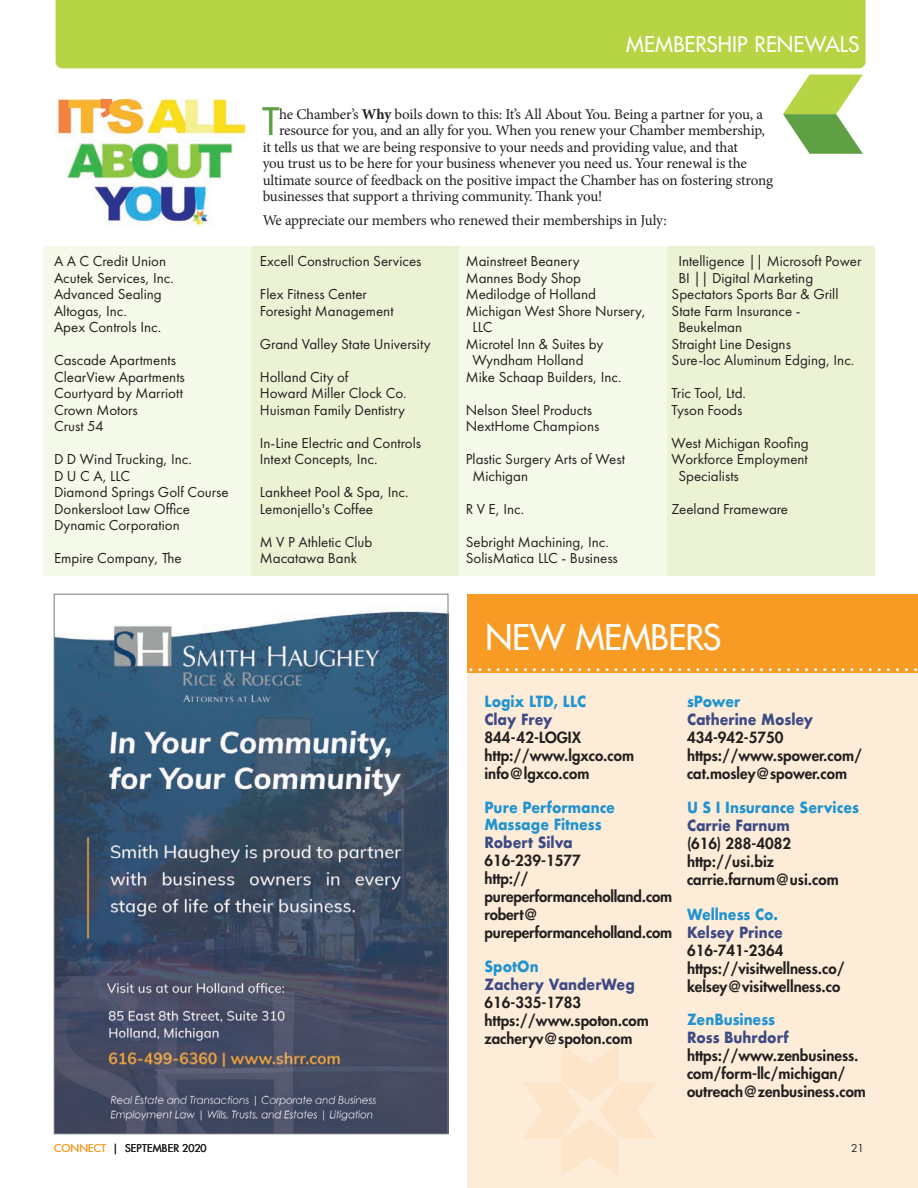
<style>
.page{position:relative;width:918px;height:1188px;background:#fff}
.page>*{position:absolute;margin:0;border:0;box-sizing:border-box;transform-origin:0 0}
.t1{font:36.9px "Futura";color:#5ea043}
.t2{font:34.5px "Futura";letter-spacing:-.015em;color:#fff}
.t3{font:21px "Futura";letter-spacing:.005em;color:#fff}
.t4{font:15px/16.5px "Futura PT";color:#231f20}
.t5{font:15px "Minion Pro";letter-spacing:-.015em;color:#231f20}
.t6{font:800 15px/18px "Futura";color:#231f20}
.t7{font:700 15px/16.5px "Futura";color:#2193d1;scale:.9 1}
.t8{font:700 15px "Futura";color:#3e4a85;scale:.9 1}
.t9{font:10.5px "Futura";letter-spacing:.02em;color:#231f20}
.t10{font:10.5px "Futura";color:#231f20}
.s1{font-weight:700}
.s2{color:#f89b24}
.s3{font-style:inherit}
</style>
<div class="page">
<div style="left:44px;top:246px;width:207px;height:330px;background:#f5f9e9"></div>
<div style="left:459px;top:246px;width:208px;height:330px;background:#f5f9e9"></div>
<div style="left:251px;top:246px;width:208px;height:330px;background:#ebf3d4"></div>
<div style="left:667px;top:246px;width:207px;height:330px;background:#ebf3d4"></div>
<div style="left:56px;top:0;width:810px;height:68px;background:#b6d443"></div>
<svg style="left:783px;top:75px;width:80px;height:79px"></svg>
<div style="left:467px;top:669px;width:451px;height:519px;background:#fdedd8"></div>
<svg style="left:524px;top:1045px;width:132px;height:130px"></svg>
<div style="left:467px;top:594px;width:451px;height:79px;background:#f89b24"></div>
<svg style="left:469px;top:668px;width:449px;height:3px"></svg>
<img style="left:56px;top:611px;width:390px;height:521px">
<img style="left:57px;top:98px;width:189px;height:128px">
<h3 class="t3" style="left:626px;top:31px;width:235px">MEMBERSHIP RENEWALS</h3>
<p class="t4" style="left:54px;top:253px;width:121px">A A C Credit Union<br>Acutek Services, Inc.<br>Advanced Sealing<br>Altogas, Inc.<br>Apex Controls Inc.</p>
<p class="t4" style="left:54px;top:352px;width:132px">Cascade Apartments<br>ClearView Apartments<br>Courtyard by Marriott<br>Crown Motors<br>Crust 54</p>
<p class="t4" style="left:54px;top:451px;width:176px">D D Wind Trucking, Inc.<br>D U C A, LLC<br>Diamond Springs Golf Course<br>Donkersloot Law Office<br>Dynamic Corporation</p>
<p class="t4" style="left:54px;top:550px;width:129px">Empire Company, The</p>
<h1 class="t1" style="left:263px;top:99px;width:18px">T</h1>
<p class="t5" style="left:279px;top:104px;width:485px">he Chamber’s <span class="s1">Why</span> boils down to this: It’s All About You. Being a partner for you, a</p>
<p class="t5" style="left:279px;top:121px;width:488px">resource for you, and an ally for you. When you renew your Chamber membership,</p>
<p class="t5" style="left:263px;top:137px;width:477px">it tells us that we are being responsive to your needs and providing value, and that</p>
<p class="t5" style="left:263px;top:154px;width:486px">you trust us to be here for your business whenever you need us. Your renewal is the</p>
<p class="t5" style="left:263px;top:170px;width:512px">ultimate source of feedback on the positive impact the Chamber has on fostering strong</p>
<p class="t5" style="left:263px;top:187px;width:341px">businesses that support a thriving community. Thank you!</p>
<p class="t5" style="left:263px;top:210px;width:406px">We appreciate our members who renewed their memberships in July:</p>
<p class="t4" style="left:260px;top:253px;width:163px">Excell Construction Services</p>
<p class="t4" style="left:260px;top:286px;width:135px">Flex Fitness Center<br>Foresight Management</p>
<p class="t4" style="left:260px;top:336px;width:172px">Grand Valley State University</p>
<p class="t4" style="left:260px;top:369px;width:148px">Holland City of<br>Howard Miller Clock Co.<br>Huisman Family Dentistry</p>
<p class="t4" style="left:260px;top:435px;width:163px">In-Line Electric and Controls<br>Intext Concepts, Inc.</p>
<p class="t4" style="left:260px;top:484px;width:150px">Lankheet Pool &amp; Spa, Inc.<br>Lemonjello's Coffee</p>
<p class="t4" style="left:260px;top:534px;width:114px">M V P Athletic Club<br>Macatawa Bank</p>
<p class="t4" style="left:466px;top:253px;width:115px">Mainstreet Beanery</p>
<p class="t4" style="left:466px;top:270px;width:117px">Mannes Body Shop</p>
<p class="t4" style="left:466px;top:286px;width:132px">Medilodge of Holland</p>
<p class="t4" style="left:466px;top:303px;width:182px">Michigan West Shore Nursery,</p>
<p class="t4" style="left:472px;top:319px;width:21px">LLC</p>
<p class="t4" style="left:466px;top:336px;width:139px">Microtel Inn &amp; Suites by</p>
<p class="t4" style="left:472px;top:352px;width:113px">Wyndham Holland</p>
<p class="t4" style="left:466px;top:369px;width:157px">Mike Schaap Builders, Inc.</p>
<p class="t4" style="left:466px;top:402px;width:135px">Nelson Steel Products<br>NextHome Champions</p>
<p class="t4" style="left:472px;top:451px;width:154px;text-indent:-7px">Plastic Surgery Arts of West<br>Michigan</p>
<p class="t4" style="left:466px;top:501px;width:60px">R V E, Inc.</p>
<p class="t4" style="left:466px;top:534px;width:154px">Sebright Machining, Inc.<br>SolisMatica LLC - Business</p>
<p class="t4" style="left:678px;top:253px;width:185px">Intelligence || Microsoft Power</p>
<p class="t4" style="left:678px;top:270px;width:136px">BI || Digital Marketing</p>
<p class="t4" style="left:672px;top:286px;width:168px">Spectators Sports Bar &amp; Grill</p>
<p class="t4" style="left:672px;top:303px;width:130px">State Farm Insurance -</p>
<p class="t4" style="left:678px;top:319px;width:65px">Beukelman</p>
<p class="t4" style="left:672px;top:336px;width:121px">Straight Line Designs</p>
<p class="t4" style="left:672px;top:352px;width:184px">Sure-loc Aluminum Edging, Inc.</p>
<p class="t4" style="left:672px;top:385px;width:76px">Tric Tool, Ltd.<br>Tyson Foods</p>
<p class="t4" style="left:672px;top:435px;width:139px">West Michigan Roofing</p>
<p class="t4" style="left:672px;top:451px;width:138px">Workforce Employment</p>
<p class="t4" style="left:678px;top:468px;width:62px">Specialists</p>
<p class="t4" style="left:672px;top:501px;width:118px">Zeeland Frameware</p>
<h2 class="t2" style="left:486px;top:616px;width:237px">NEW MEMBERS</h2>
<p class="t7" style="left:484px;top:693px;width:114px">Logix LTD, LLC</p>
<p class="t8" style="left:484px;top:708px;width:77px">Clay Frey</p>
<p class="t6" style="left:484px;top:728px;width:151px">844-42-LOGIX http://www.lgxco.com info@lgxco.com</p>
<p class="t7" style="left:484px;top:800px;width:147px">Pure Performance<br>Massage Fitness</p>
<p class="t8" style="left:484px;top:831px;width:100px">Robert Silva</p>
<p class="t6" style="left:484px;top:851px;width:189px">616-239-1577<br>http:// pureperformanceholland.com robert@ pureperformanceholland.com</p>
<p class="t7" style="left:484px;top:959px;width:62px">SpotOn</p>
<p class="t8" style="left:484px;top:974px;width:168px">Zachery VanderWeg</p>
<p class="t6" style="left:484px;top:994px;width:166px">616-335-1783 https://www.spoton.com zacheryv@spoton.com</p>
<p class="t7" style="left:687px;top:693px;width:61px">sPower</p>
<p class="t8" style="left:687px;top:708px;width:142px">Catherine Mosley</p>
<p class="t6" style="left:687px;top:728px;width:177px">434-942-5750 https://www.spower.com/ cat.mosley@spower.com</p>
<p class="t7" style="left:687px;top:800px;width:193px">U S I Insurance Services</p>
<p class="t8" style="left:687px;top:815px;width:116px">Carrie Farnum</p>
<p class="t6" style="left:687px;top:835px;width:153px">(616) 288-4082 http://usi.biz carrie.farnum@usi.com</p>
<p class="t7" style="left:687px;top:906px;width:103px">Wellness Co.</p>
<p class="t8" style="left:687px;top:921px;width:108px">Kelsey Prince</p>
<p class="t6" style="left:687px;top:941px;width:159px">616-741-2364 https://visitwellness.co/ kelsey@visitwellness.co</p>
<p class="t7" style="left:687px;top:1011px;width:99px">ZenBusiness</p>
<p class="t8" style="left:687px;top:1026px;width:114px">Ross Buhrdorf</p>
<p class="t6" style="left:687px;top:1046px;width:180px">https://www.zenbusiness. com/form-llc/michigan/ outreach@zenbusiness.com</p>
<p class="t9" style="left:54px;top:1142px;width:154px"><span class="s2">CONNECT</span> <span class="s3">|</span> SEPTEMBER 2020</p>
<p class="t10" style="left:851px;top:1142px;width:14px">21</p>
</div>
